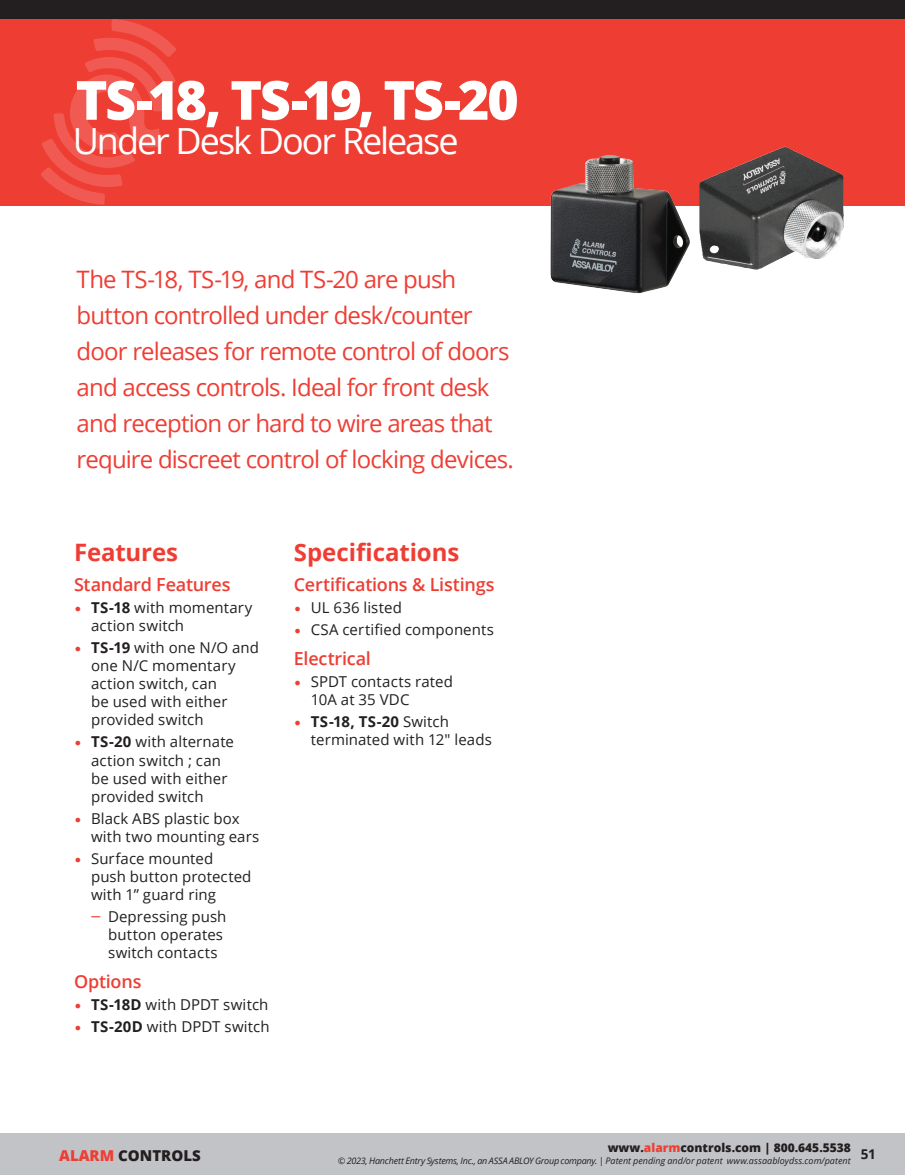
<style>
.page{position:relative;width:905px;height:1175px;background:#fff}
.page>*{position:absolute;margin:0;border:0;box-sizing:border-box;transform-origin:0 0}
.Product_Name_-_Bold{font:800 54px "Open Sans";letter-spacing:-.045em;color:#fff}
.Product_Description{font:36px "Open Sans";letter-spacing:-.06em;color:#fff}
.Section_Head{font:24px/36px "Open Sans";letter-spacing:-.035em;color:#ee3e34}
.Specs_Features_Heade{font:700 24px "Open Sans";letter-spacing:-.005em;color:#ee3e34}
.Specs_Features_Heade-2{font:600 18px "Open Sans";letter-spacing:-.015em;color:#ee3e34}
.t1{font:15px/18px "Open Sans";letter-spacing:.005em;color:#231f20}
.t2{font:800 15px "Open Sans";color:#231f20}
.t3{font:700 13.5px "Open Sans";color:#231f20}
.t4{font:800 12px "Open Sans";color:#231f20}
.t5{font:italic 9px "Open Sans";letter-spacing:-.005em;color:#231f20}
.s1{font-family:"ASSA Vesta";color:#ee3e34}
.s2{font-weight:700}
.s3{color:#ee3e34}
</style>
<div class="page">
<div style="left:1px;top:1132px;width:903px;height:42px;background:#c2c3c6"></div>
<hr style="left:0;top:19px;width:1px;height:186px;background:#ee3e34">
<div style="left:1px;top:19px;width:903px;height:186px;background:#ee3e34"></div>
<svg style="left:0;top:0;width:1px;height:19px"></svg>
<div style="left:1px;top:0;width:903px;height:19px;background:#231f20"></div>
<svg style="left:41px;top:19px;width:135px;height:186px"></svg>
<img style="left:518px;top:155px;width:180px;height:139px">
<img style="left:698px;top:146px;width:129px;height:124px">
<div style="left:692px;top:140px;width:14px;height:11px;background:#ee3e34"></div>
<p class="Product_Name_-_Bold" style="left:76px;top:59px;width:444px">TS-18, TS-19, TS-20</p>
<p class="Product_Description" style="left:73px;top:116px;width:387px">Under Desk Door Release</p>
<p class="Section_Head" style="left:77px;top:261px;width:439px">The TS-18, TS-19, and TS-20 are push button controlled under desk/counter door releases for remote control of doors and access controls. Ideal for front desk and reception or hard to wire areas that require discreet control of locking devices.</p>
<p class="Specs_Features_Heade" style="left:74px;top:535px;width:106px">Features</p>
<p class="Specs_Features_Heade-2" style="left:74px;top:572px;width:158px">Standard Features</p>
<p class="t1" style="left:91px;top:598px;width:163px;text-indent:-17px"><span class="s1">•</span> <span class="s2">TS-18</span> with momentary action switch</p>
<p class="t1" style="left:91px;top:638px;width:169px;text-indent:-17px"><span class="s1">•</span> <span class="s2">TS-19</span> with one N/O and one N/C momentary action switch, can<br>be used with either provided switch</p>
<p class="t1" style="left:91px;top:732px;width:144px;text-indent:-17px"><span class="s1">•</span> <span class="s2">TS-20</span> with alternate action switch ; can be used with either provided switch</p>
<p class="t1" style="left:91px;top:809px;width:170px;text-indent:-17px"><span class="s1">•</span> Black ABS plastic box with two mounting ears</p>
<p class="t1" style="left:91px;top:849px;width:162px;text-indent:-17px"><span class="s1">•</span> Surface mounted push button protected with 1” guard ring</p>
<p class="t1" style="left:108px;top:907px;width:120px;text-indent:-17px"><span class="s1">−</span> Depressing push button operates switch contacts</p>
<p class="Specs_Features_Heade-2" style="left:74px;top:969px;width:69px">Options</p>
<p class="t1" style="left:74px;top:995px;width:196px"><span class="s1">•</span> <span class="s2">TS-18D</span> with DPDT switch</p>
<p class="t1" style="left:74px;top:1017px;width:197px"><span class="s1">•</span> <span class="s2">TS-20D</span> with DPDT switch</p>
<p class="Specs_Features_Heade" style="left:294px;top:535px;width:167px">Specifications</p>
<p class="Specs_Features_Heade-2" style="left:294px;top:572px;width:202px">Certifications &amp; Listings</p>
<p class="t1" style="left:294px;top:598px;width:110px"><span class="s1">•</span> UL 636 listed</p>
<p class="t1" style="left:294px;top:620px;width:202px"><span class="s1">•</span> CSA certified components</p>
<p class="Specs_Features_Heade-2" style="left:294px;top:646px;width:79px">Electrical</p>
<p class="t1" style="left:311px;top:672px;width:144px;text-indent:-17px"><span class="s1">•</span> SPDT contacts rated<br>10A at 35 VDC</p>
<p class="t1" style="left:311px;top:712px;width:182px;text-indent:-17px"><span class="s1">•</span> <span class="s2">TS-18, TS-20</span> Switch terminated with 12" leads</p>
<p class="t4" style="left:607px;top:1138px;width:245px">www.<span class="s3">alarm</span>controls.com | 800.645.5538</p>
<p class="t2" style="left:59px;top:1144px;width:143px"><span class="s3">ALARM</span> CONTROLS</p>
<p class="t5" style="left:338px;top:1154px;width:514px">© 2023, Hanchett Entry Systems, Inc., an ASSA ABLOY Group company. | Patent pending and/or patent www.assaabloydss.com/patent</p>
<p class="t3" style="left:860px;top:1144px;width:17px">51</p>
</div>
